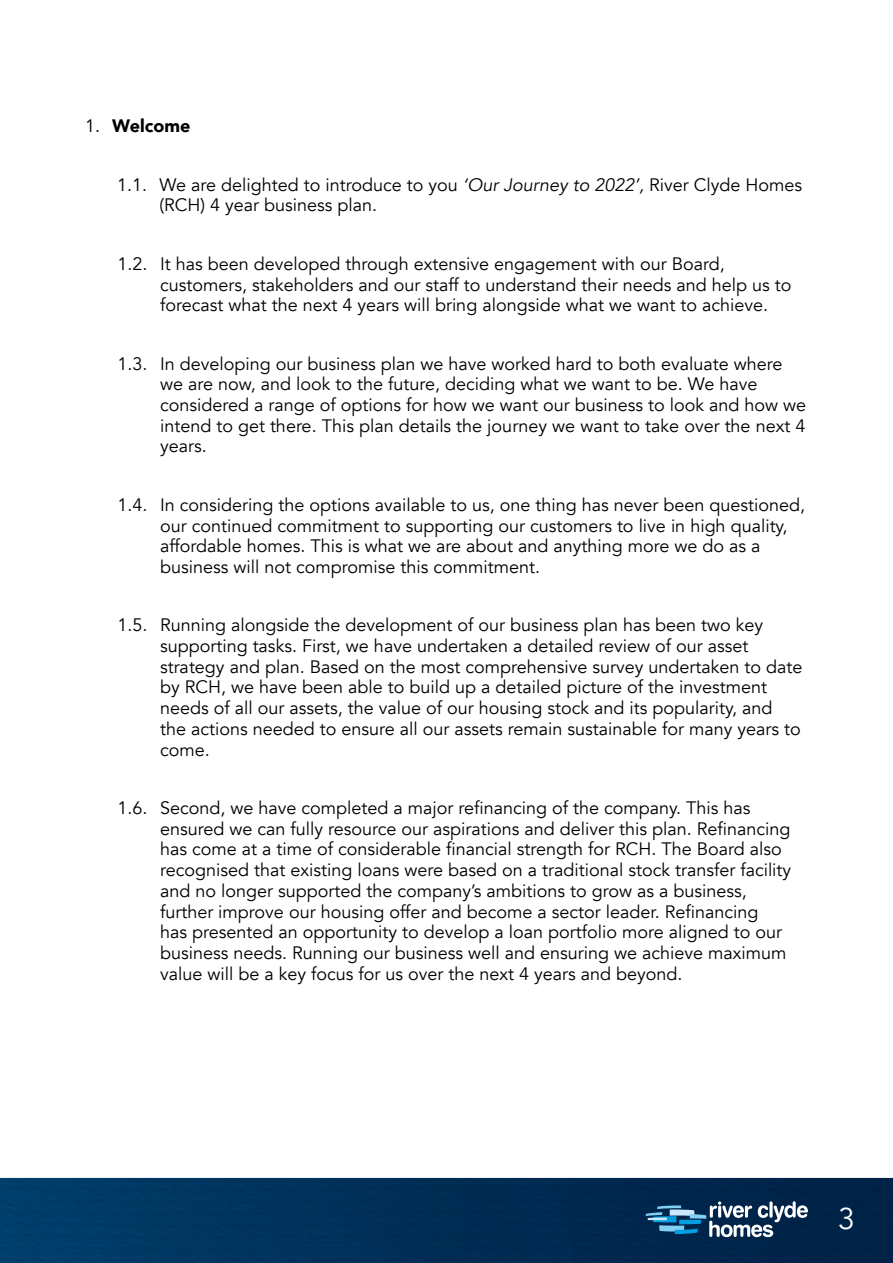
<style>
.page{position:relative;width:893px;height:1263px;background:#fff}
.page>*{position:absolute;margin:0;border:0;box-sizing:border-box;transform-origin:0 0}
.t1{font:30px "Avenir";color:#fff}
.t2{font:18px/20.7px "Avenir";color:#000}
.t3{font:900 18px "Avenir";color:#000}
.s1{font-weight:400}
.s2{font-style:italic}
</style>
<div class="page">
<img style="left:0;top:1178px;width:893px;height:85px">
<svg style="left:646px;top:1201px;width:162px;height:36px;background:#3f6483"></svg>
<p class="t3" style="left:85px;top:111px;width:107px"><span class="s1">1.</span> Welcome</p>
<p class="t2" style="left:160px;top:174px;width:644px;text-indent:-43px">1.1. We are delighted to introduce to you <span class="s2">‘Our Journey to 2022’,</span> River Clyde Homes (RCH) 4 year business plan.</p>
<p class="t2" style="left:160px;top:254px;width:633px;text-indent:-43px">1.2. It has been developed through extensive engagement with our Board, customers, stakeholders and our staff to understand their needs and help us to forecast what the next 4 years will bring alongside what we want to achieve.</p>
<p class="t2" style="left:160px;top:353px;width:648px;text-indent:-43px">1.3. In developing our business plan we have worked hard to both evaluate where we are now, and look to the future, deciding what we want to be. We have considered a range of options for how we want our business to look and how we intend to get there. This plan details the journey we want to take over the next 4 years.</p>
<p class="t2" style="left:160px;top:495px;width:647px;text-indent:-43px">1.4. In considering the options available to us, one thing has never been questioned, our continued commitment to supporting our customers to live in high quality, affordable homes. This is what we are about and anything more we do as a business will not compromise this commitment.</p>
<p class="t2" style="left:160px;top:615px;width:644px;text-indent:-43px">1.5. Running alongside the development of our business plan has been two key supporting tasks. First, we have undertaken a detailed review of our asset strategy and plan. Based on the most comprehensive survey undertaken to date by RCH, we have been able to build up a detailed picture of the investment needs of all our assets, the value of our housing stock and its popularity, and the actions needed to ensure all our assets remain sustainable for many years to come.</p>
<p class="t2" style="left:160px;top:798px;width:633px;text-indent:-43px">1.6. Second, we have completed a major refinancing of the company. This has ensured we can fully resource our aspirations and deliver this plan. Refinancing has come at a time of considerable financial strength for RCH. The Board also recognised that existing loans were based on a traditional stock transfer facility and no longer supported the company’s ambitions to grow as a business, further improve our housing offer and become a sector leader. Refinancing<br>has presented an opportunity to develop a loan portfolio more aligned to our business needs. Running our business well and ensuring we achieve maximum value will be a key focus for us over the next 4 years and beyond.</p>
<h1 class="t1" style="left:838px;top:1201px;width:18px">3</h1>
</div>
